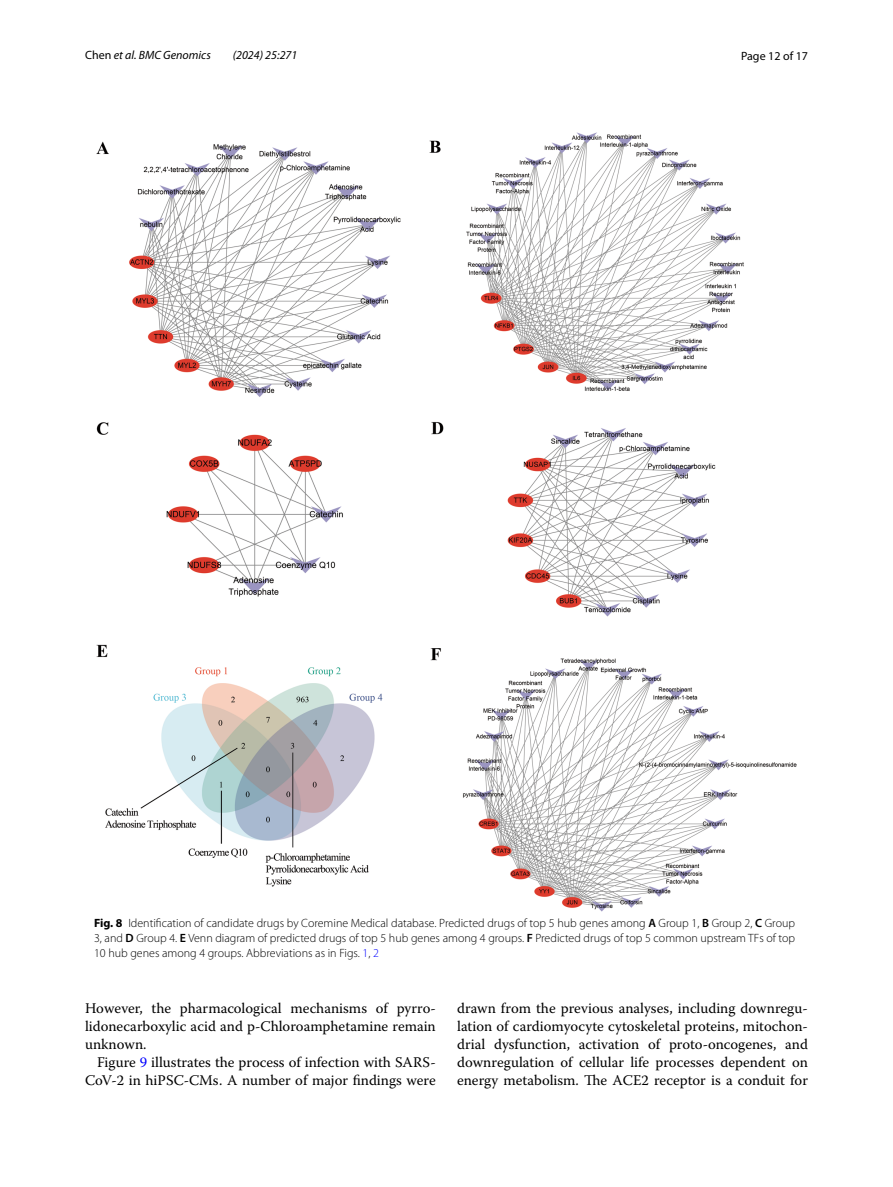
<style>
.page{position:relative;width:893px;height:1187px;background:#fff}
.page>*{position:absolute;margin:0;border:0;box-sizing:border-box;transform-origin:0 0}
.t1{font:14.7px/18px "Warnock Pro";color:#000;text-align:justify}
.t2{font:300 12px/15px "Myriad Pro";color:#000;text-align:justify}
.t3{font:italic 12px "Myriad Pro";color:#000}
.t4{font:12px "Myriad Pro";color:#000}
.s1{font-style:normal}
.s2{font-weight:700}
.s3{font-weight:600}
.s4{color:#00f}
</style>
<div class="page">
<img style="left:96px;top:133px;width:701px;height:778px">
<p class="t3" style="left:85px;top:48px;width:127px"><span class="s1">Chen</span> et al. BMC Genomics</p>
<p class="t3" style="left:233px;top:48px;width:66px">(2024) 25:271</p>
<p class="t4" style="left:741px;top:48px;width:68px">Page 12 of 17</p>
<p class="t2" style="left:94px;top:915px;width:703px"><span class="s2">Fig. 8</span> Identification of candidate drugs by Coremine Medical database. Predicted drugs of top 5 hub genes among <span class="s3">A</span> Group 1, <span class="s3">B</span> Group 2, <span class="s3">C</span> Group 3, and <span class="s3">D</span> Group 4. <span class="s3">E</span> Venn diagram of predicted drugs of top 5 hub genes among 4 groups. <span class="s3">F</span> Predicted drugs of top 5 common upstream TFs of top 10 hub genes among 4 groups. Abbreviations as in Figs. <span class="s4">1</span>, <span class="s4">2</span></p>
<p class="t1" style="left:85px;top:998px;width:352px">However, the pharmacological mechanisms of pyrro&shy;lidonecarboxylic acid and p-Chloroamphetamine remain unknown.</p>
<p class="t1" style="left:85px;top:1052px;width:352px;text-align:right">Figure <span class="s4">9</span> illustrates the process of infection with SARS-<br>CoV-2 in hiPSC-CMs. A number of major findings were</p>
<p class="t1" style="left:457px;top:998px;width:352px">drawn from the previous analyses, including downregu&shy;lation of cardiomyocyte cytoskeletal proteins, mitochon&shy;drial dysfunction, activation of proto-oncogenes, and downregulation of cellular life processes dependent on energy metabolism. The ACE2 receptor is a conduit for</p>
</div>
